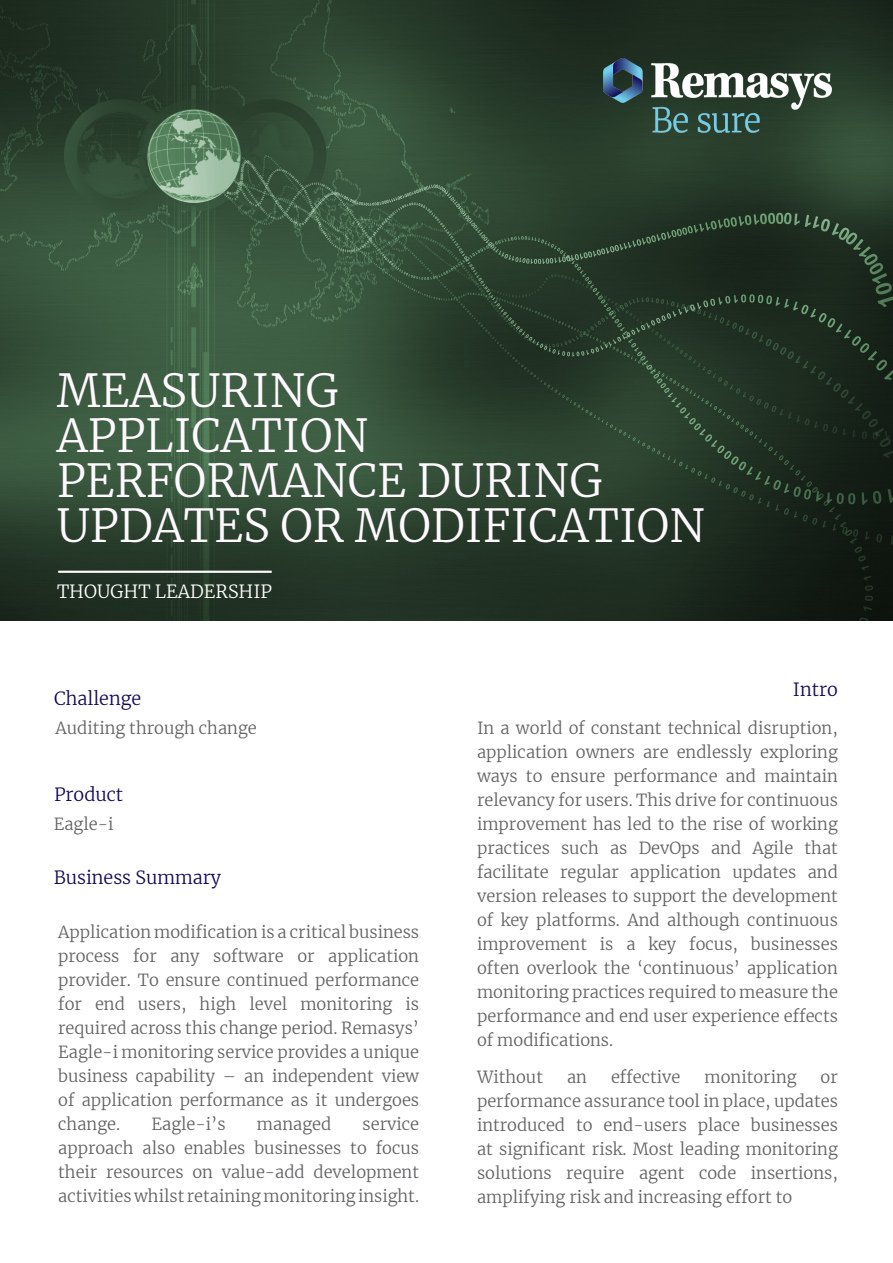
<style>
.page{position:relative;width:893px;height:1263px;background:#fff}
.page>*{position:absolute;margin:0;border:0;box-sizing:border-box;transform-origin:0 0}
.t1{font:300 45px "Merriweather";color:#fff9ff}
.t2{font:300 18px "Merriweather";color:#150958}
.t3{font:300 18px "Merriweather";color:#fff}
.Body{font:300 16.5px/24px "Merriweather";color:#636366;text-align:justify}
</style>
<div class="page">
<img style="left:0;top:0;width:893px;height:621px">
<hr style="left:58px;top:571px;width:214px;height:1px;background:#fffefc">
<hr style="left:58px;top:572px;width:214px;height:1px;background:#fffefc">
<img style="left:603px;top:59px;width:228px;height:74px">
<p class="t1" style="left:57px;top:360px;width:283px">MEASURING</p>
<p class="t1" style="left:57px;top:405px;width:313px">APPLICATION</p>
<p class="t1" style="left:57px;top:450px;width:547px">PERFORMANCE DURING</p>
<p class="t1" style="left:57px;top:495px;width:650px">UPDATES OR MODIFICATION</p>
<p class="t3" style="left:57px;top:579px;width:217px">THOUGHT LEADERSHIP</p>
<p class="t2" style="left:54px;top:686px;width:89px">Challenge</p>
<p class="Body" style="left:56px;top:716px;width:203px">Auditing through change</p>
<p class="t2" style="left:54px;top:782px;width:71px">Product</p>
<p class="Body" style="left:54px;top:811px;width:61px">Eagle-i</p>
<p class="t2" style="left:54px;top:865px;width:169px">Business Summary</p>
<p class="Body" style="left:58px;top:920px;width:362px">Application modification is a critical business process for any software or application provider. To ensure continued performance for end users, high level monitoring is required across this change period. Remasys’ Eagle-i monitoring service provides a unique business capability – an independent view of application performance as it undergoes change.</p>
<p class="Body" style="left:151px;top:1112px;width:76px">Eagle-i’s</p>
<p class="Body" style="left:257px;top:1112px;width:76px">managed</p>
<p class="Body" style="left:58px;top:1112px;width:362px;text-indent:304px">service approach also enables businesses to focus their resources on value-add development activities whilst retaining monitoring insight.</p>
<p class="t2" style="left:793px;top:677px;width:47px">Intro</p>
<p class="Body" style="left:477px;top:716px;width:362px">In a world of constant technical disruption, application owners are endlessly exploring ways to ensure performance and maintain relevancy for users. This drive for continuous improvement has led to the rise of working practices such as DevOps and Agile that facilitate regular application updates and version releases to support the development of key platforms. And although continuous improvement is a key focus, businesses often overlook the ‘continuous’ application monitoring practices required to measure the performance and end user experience effects of modifications.</p>
<p class="Body" style="left:477px;top:1065px;width:67px">Without</p>
<p class="Body" style="left:567px;top:1065px;width:21px">an</p>
<p class="Body" style="left:611px;top:1065px;width:71px">effective</p>
<p class="Body" style="left:704px;top:1065px;width:94px">monitoring</p>
<p class="Body" style="left:477px;top:1065px;width:362px;text-indent:344px">or performance assurance tool in place, updates introduced to end-users place businesses at significant risk. Most leading monitoring solutions require agent code insertions, amplifying risk and increasing effort to</p>
</div>
